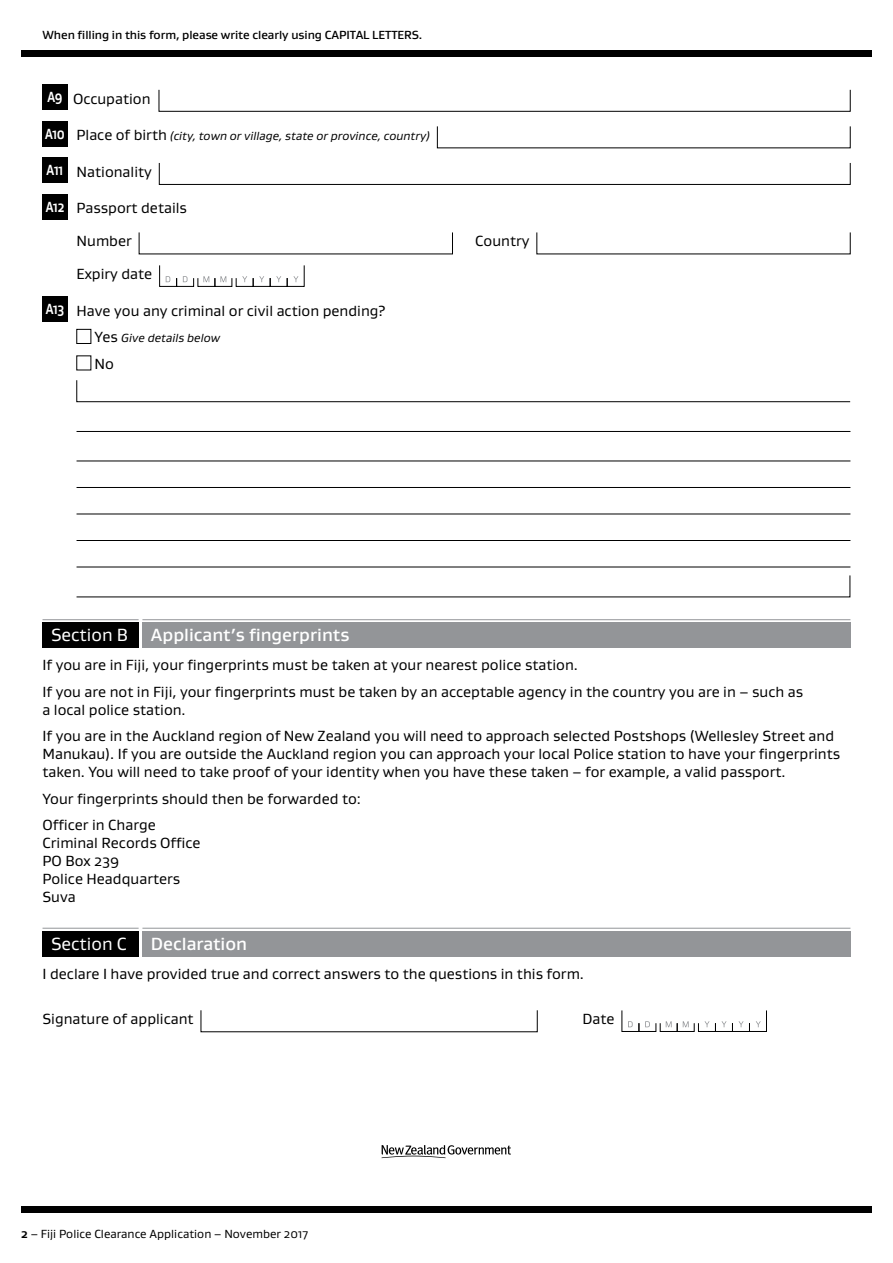
<style>
.page{position:relative;width:893px;height:1263px;background:#fff}
.page>*{position:absolute;margin:0;border:0;box-sizing:border-box;transform-origin:0 0}
.t1{font:500 18px "Gustan";color:#fff}
.t2{font:18px "Gustan";color:#fff}
.t3{font:15px/18px "Gustan";color:#000}
.t4{font:700 15px "Gustan";color:#fff;scale:.8 1}
.t5{font:italic 12px "Gustan";color:#000}
.t6{font:500 12px "Gustan";letter-spacing:-.005em;color:#000}
.t7{font:12px "Gustan";color:#000}
.s1{font-weight:700;font-style:normal;font-size:15px;color:#fff}
.s2{font-style:normal;font-size:15px}
.s3{font-weight:700;color:#fff}
.s4{font-weight:700}
</style>
<div class="page">
<svg style="left:382px;top:1145px;width:129px;height:13px"></svg>
<div style="left:21px;top:1206px;width:851px;height:7px;background:#000"></div>
<div style="left:21px;top:50px;width:851px;height:7px;background:#000"></div>
<div style="left:43px;top:85px;width:25px;height:25px;background:#000"></div>
<svg style="left:159px;top:89px;width:692px;height:23px"></svg>
<div style="left:43px;top:121px;width:25px;height:25px;background:#000"></div>
<svg style="left:437px;top:126px;width:414px;height:22px"></svg>
<div style="left:43px;top:158px;width:25px;height:25px;background:#000"></div>
<svg style="left:159px;top:163px;width:692px;height:22px"></svg>
<div style="left:43px;top:194px;width:25px;height:25px;background:#000"></div>
<svg style="left:139px;top:232px;width:314px;height:22px"></svg>
<svg style="left:536px;top:232px;width:315px;height:22px"></svg>
<svg style="left:159px;top:265px;width:146px;height:22px"></svg>
<div style="left:43px;top:297px;width:25px;height:25px;background:#000"></div>
<div style="left:77px;top:329px;width:14px;height:15px;border:1px solid #000"></div>
<svg style="left:76px;top:380px;width:775px;height:22px"></svg>
<hr style="left:77px;top:431px;width:773px;height:1px;background:#000">
<hr style="left:77px;top:461px;width:773px;height:1px;background:#000">
<hr style="left:77px;top:487px;width:773px;height:1px;background:#000">
<hr style="left:77px;top:514px;width:773px;height:1px;background:#000">
<hr style="left:77px;top:540px;width:773px;height:1px;background:#000">
<hr style="left:77px;top:567px;width:773px;height:1px;background:#000">
<svg style="left:76px;top:575px;width:774px;height:22px"></svg>
<div style="left:43px;top:623px;width:96px;height:25px;background:#000"></div>
<hr style="left:43px;top:619px;width:96px;height:1px;background:#939598">
<div style="left:142px;top:623px;width:708px;height:25px;background:#939598"></div>
<hr style="left:142px;top:619px;width:708px;height:1px;background:#939598">
<div style="left:43px;top:931px;width:96px;height:25px;background:#000"></div>
<hr style="left:43px;top:928px;width:96px;height:1px;background:#939598">
<div style="left:142px;top:931px;width:708px;height:25px;background:#939598"></div>
<hr style="left:142px;top:928px;width:708px;height:1px;background:#939598">
<svg style="left:200px;top:1010px;width:338px;height:22px"></svg>
<svg style="left:621px;top:1010px;width:146px;height:22px"></svg>
<p class="t6" style="left:43px;top:27px;width:381px">When filling in this form, please write clearly using CAPITAL LETTERS.</p>
<p class="t4" style="left:47px;top:87px;width:20px">A9</p>
<p class="t3" style="left:73px;top:89px;width:79px">Occupation</p>
<p class="t5" style="left:45px;top:128px;width:387px"><span class="s1">A10</span> <span class="s2">Place of birth</span> (city, town or village, state or province, country)</p>
<p class="t3" style="left:47px;top:162px;width:107px"><span class="s3">A11</span> Nationality</p>
<p class="t3" style="left:77px;top:191px;width:112px;line-height:33px;text-indent:-31px"><span class="s3">A12</span> Passport details<br>Number</p>
<p class="t3" style="left:77px;top:265px;width:77px">Expiry date</p>
<p class="t3" style="left:46px;top:301px;width:341px"><span class="s3">A13</span> Have you any criminal or civil action pending?</p>
<p class="t5" style="left:95px;top:330px;width:127px"><span class="s2">Yes</span> Give details below</p>
<p class="t3" style="left:95px;top:354px;width:21px">No</p>
<p class="t3" style="left:475px;top:232px;width:56px">Country</p>
<p class="t2" style="left:51px;top:623px;width:78px">Section B</p>
<p class="t1" style="left:151px;top:623px;width:200px">Applicant’s fingerprints</p>
<p class="t3" style="left:43px;top:651px;width:762px;line-height:26.5px">If you are in Fiji, your fingerprints must be taken at your nearest police station.<br>If you are not in Fiji, your fingerprints must be taken by an acceptable agency in the country you are in – such as</p>
<p class="t3" style="left:43px;top:696px;width:793px;line-height:26.5px">a local police station.<br>If you are in the Auckland region of New Zealand you will need to approach selected Postshops (Wellesley Street and</p>
<p class="t3" style="left:43px;top:744px;width:799px">Manukau). If you are outside the Auckland region you can approach your local Police station to have your fingerprints taken. You will need to take proof of your identity when you have these taken – for example, a valid passport.</p>
<p class="t3" style="left:43px;top:785px;width:320px;line-height:26.5px">Your fingerprints should then be forwarded to:<br>Officer in Charge</p>
<p class="t3" style="left:43px;top:833px;width:160px">Criminal Records Office<br>PO Box 239<br>Police Headquarters<br>Suva</p>
<p class="t2" style="left:51px;top:932px;width:77px">Section C</p>
<p class="t1" style="left:151px;top:932px;width:98px">Declaration</p>
<p class="t3" style="left:43px;top:964px;width:543px">I declare I have provided true and correct answers to the questions in this form.</p>
<p class="t3" style="left:43px;top:1010px;width:153px">Signature of applicant</p>
<p class="t3" style="left:583px;top:1010px;width:34px">Date</p>
<p class="t7" style="left:21px;top:1226px;width:288px"><span class="s4">2</span> – Fiji Police Clearance Application – November 2017</p>
</div>
